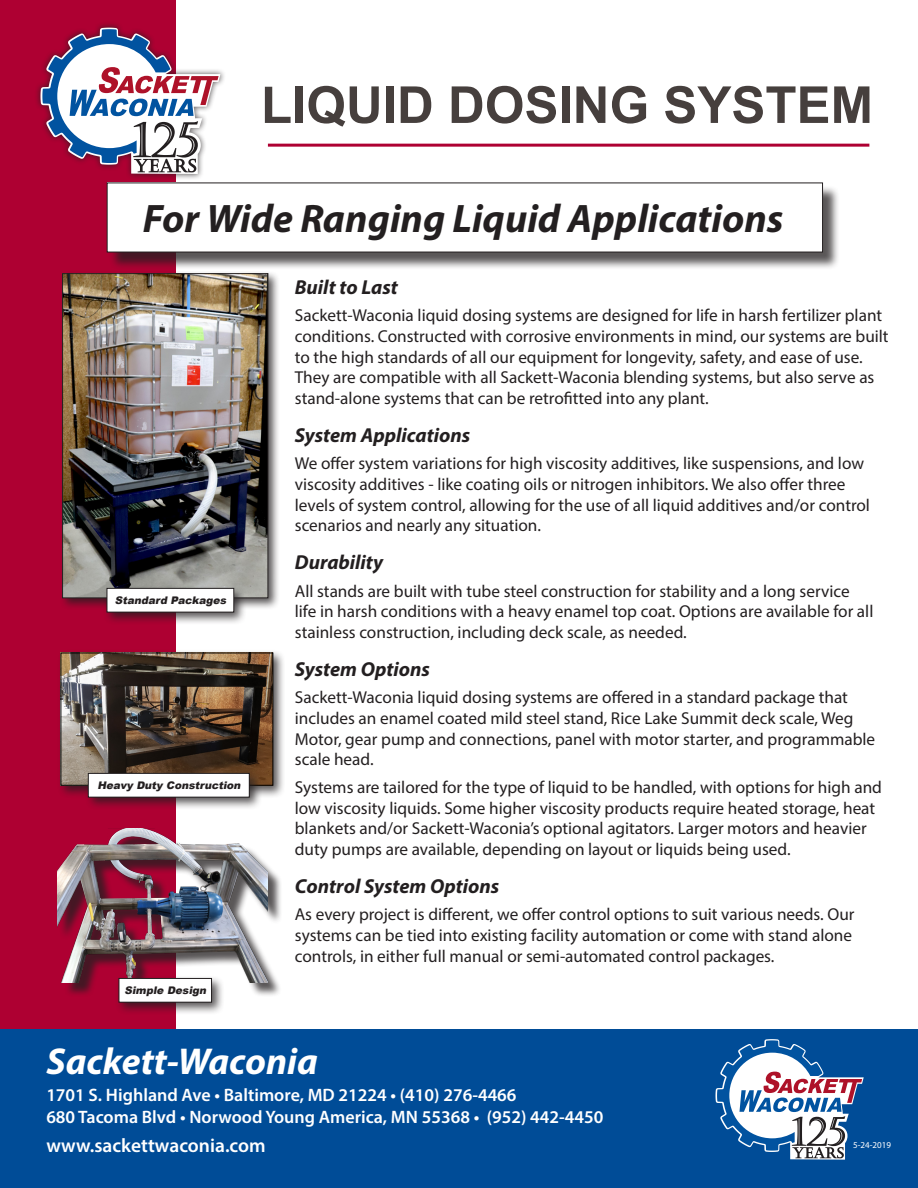
<style>
.page{position:relative;width:918px;height:1188px;background:#fff}
.page>*{position:absolute;margin:0;border:0;box-sizing:border-box;transform-origin:0 0}
.t1{font:700 51px "Arial";color:#463f3d}
.t2{font:italic 700 39.9px "Myriad Pro";color:#231f20}
.t3{font:italic 700 37.5px "Myriad Pro";color:#fff}
.t4{font:italic 700 20.25px "Myriad Pro";color:#231f20}
.t5{font:600 19.5px "Myriad Pro";color:#fff}
.t6{font:600 18px "Myriad Pro";color:#fff}
.t7{font:17.25px/20.7px "Myriad Pro";color:#231f20}
.t8{font:italic 900 10.5px "Arial";color:#231f20}
.t9{font:9px "Myriad Pro";color:#fff}
</style>
<div class="page">
<div style="left:0;top:0;width:175px;height:1188px;background:#ae0032"></div>
<div style="left:34px;top:22px;width:192px;height:158px;background:#231f20;opacity:.75"></div>
<svg style="left:41px;top:28px;width:179px;height:146px"></svg>
<div style="left:109px;top:185px;width:731px;height:85px;background:#231f20;opacity:.75"></div>
<div style="left:107px;top:183px;width:716px;height:69px;background:#fff"></div>
<hr style="left:268px;top:144px;width:601px;height:3px;background:#ae0032">
<div style="left:59px;top:270px;width:221px;height:340px;background:#231f20;opacity:.75"></div>
<img style="left:64px;top:275px;width:202px;height:321px">
<div style="left:62px;top:273px;width:206px;height:325px;border:1px solid #231f20"></div>
<div style="left:103px;top:585px;width:144px;height:40px;background:#231f20;opacity:.75"></div>
<div style="left:107px;top:588px;width:127px;height:24px;background:#fff"></div>
<div style="left:107px;top:588px;width:127px;height:24px;border:1px solid #231f20"></div>
<div style="left:59px;top:831px;width:223px;height:166px;background:#231f20;opacity:.75"></div>
<img style="left:57px;top:828px;width:210px;height:154px">
<div style="left:115px;top:975px;width:109px;height:40px;background:#231f20;opacity:.75"></div>
<div style="left:119px;top:978px;width:93px;height:24px;background:#fff"></div>
<div style="left:119px;top:978px;width:93px;height:24px;border:1px solid #231f20"></div>
<div style="left:0;top:1029px;width:918px;height:159px;background:#004c97"></div>
<svg style="left:716px;top:1039px;width:148px;height:121px"></svg>
<div style="left:57px;top:649px;width:229px;height:149px;background:#231f20;opacity:.75"></div>
<img style="left:63px;top:655px;width:208px;height:128px">
<div style="left:61px;top:653px;width:212px;height:132px;border:1px solid #000"></div>
<div style="left:85px;top:770px;width:177px;height:40px;background:#231f20;opacity:.75"></div>
<div style="left:88px;top:773px;width:161px;height:24px;background:#fff"></div>
<div style="left:88px;top:773px;width:161px;height:24px;border:1px solid #231f20"></div>
<p class="t1" style="left:261px;top:69px;width:614px">LIQUID DOSING SYSTEM</p>
<p class="t2" style="left:143px;top:193px;width:642px">For Wide Ranging Liquid Applications</p>
<p class="t4" style="left:295px;top:274px;width:105px">Built to Last</p>
<p class="t7" style="left:295px;top:305px;width:595px">Sackett-Waconia liquid dosing systems are designed for life in harsh fertilizer plant conditions. Constructed with corrosive environments in mind, our systems are built to the high standards of all our equipment for longevity, safety, and ease of use.<br>They are compatible with all Sackett-Waconia blending systems, but also serve as stand-alone systems that can be retrofitted into any plant.</p>
<p class="t4" style="left:295px;top:422px;width:177px">System Applications</p>
<p class="t7" style="left:295px;top:453px;width:577px">We offer system variations for high viscosity additives, like suspensions, and low viscosity additives - like coating oils or nitrogen inhibitors. We also offer three levels of system control, allowing for the use of all liquid additives and/or control scenarios and nearly any situation.</p>
<p class="t4" style="left:295px;top:549px;width:90px">Durability</p>
<p class="t7" style="left:295px;top:580px;width:580px">All stands are built with tube steel construction for stability and a long service life in harsh conditions with a heavy enamel top coat. Options are available for all stainless construction, including deck scale, as needed.</p>
<p class="t4" style="left:295px;top:656px;width:137px">System Options</p>
<p class="t7" style="left:295px;top:687px;width:582px">Sackett-Waconia liquid dosing systems are offered in a standard package that includes an enamel coated mild steel stand, Rice Lake Summit deck scale, Weg Motor, gear pump and connections, panel with motor starter, and programmable scale head.</p>
<p class="t7" style="left:295px;top:777px;width:589px">Systems are tailored for the type of liquid to be handled, with options for high and low viscosity liquids. Some higher viscosity products require heated storage, heat blankets and/or Sackett-Waconia’s optional agitators. Larger motors and heavier duty pumps are available, depending on layout or liquids being used.</p>
<p class="t4" style="left:295px;top:873px;width:206px">Control System Options</p>
<p class="t7" style="left:295px;top:904px;width:561px">As every project is different, we offer control options to suit various needs. Our systems can be tied into existing facility automation or come with stand alone controls, in either full manual or semi-automated control packages.</p>
<p class="t8" style="left:115px;top:593px;width:116px">Standard Packages</p>
<p class="t8" style="left:98px;top:778px;width:147px">Heavy Duty Construction</p>
<p class="t8" style="left:125px;top:983px;width:86px">Simple Design</p>
<p class="t3" style="left:46px;top:1037px;width:273px">Sackett-Waconia</p>
<p class="t6" style="left:46px;top:1084px;width:472px">1701 S. Highland Ave • Baltimore, MD 21224 • (410) 276-4466</p>
<p class="t6" style="left:46px;top:1105px;width:559px">680 Tacoma Blvd • Norwood Young America, MN 55368 • (952) 442-4450</p>
<p class="t5" style="left:46px;top:1133px;width:221px">www.sackettwaconia.com</p>
<p class="t9" style="left:853px;top:1139px;width:39px">5-24-2019</p>
</div>
